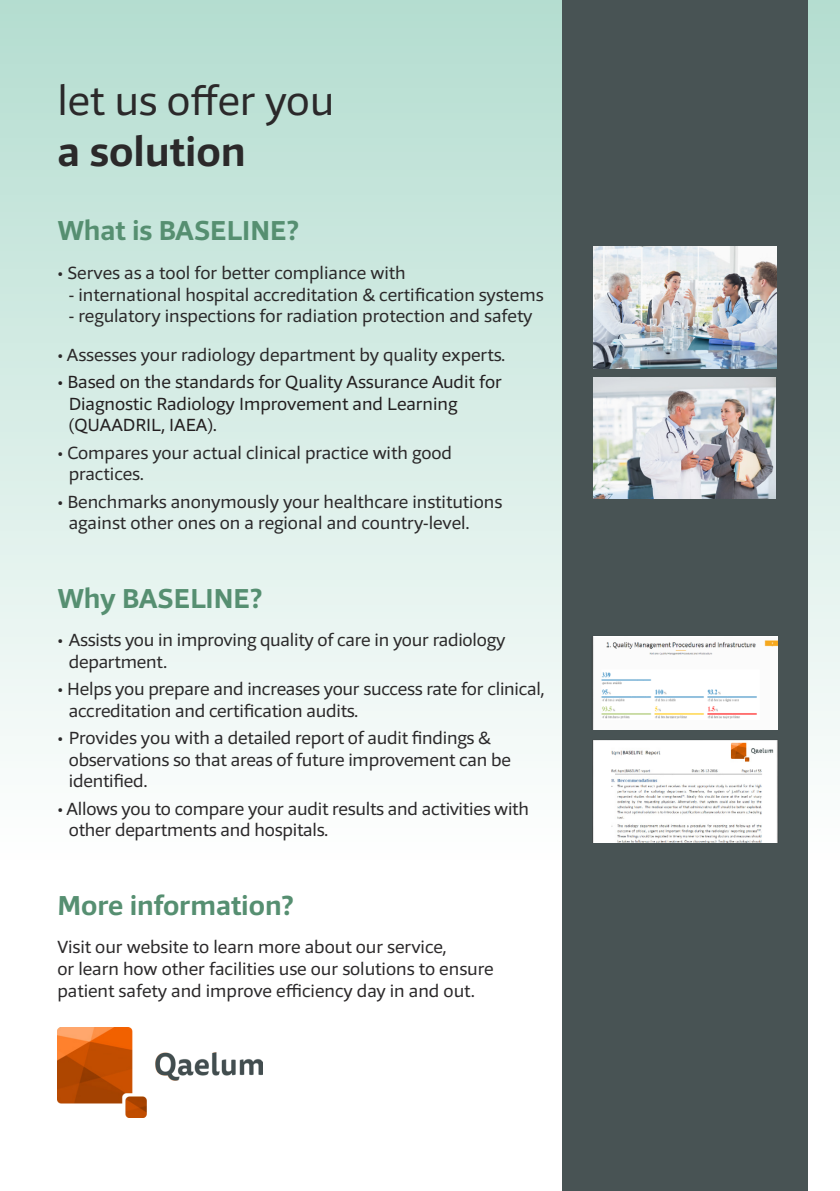
<style>
.page{position:relative;width:840px;height:1191px;background:#fff}
.page>*{position:absolute;margin:0;border:0;box-sizing:border-box;transform-origin:0 0}
.t1{font:42px "Foro Sans";color:#2b292a}
.t2{font:700 42px "Foro Sans";color:#2b292a}
.Bullet_points{font:700 28px "Foro Sans";color:#568f71}
.Bullet_points-2{font:18px/21.6px "Foro Sans";color:#2b292a}
.Bullet_points-3{font:18px/21.6px "Foro Sans";color:#231f20}
</style>
<div class="page">
<div style="left:0;top:0;width:839px;height:1191px;background:linear-gradient(to bottom,#b9dfd3,#fff)"></div>
<div style="left:561px;top:0;width:246px;height:1191px;background:#485354"></div>
<img style="left:57px;top:1028px;width:205px;height:89px">
<img style="left:593px;top:377px;width:181px;height:121px">
<img style="left:593px;top:247px;width:182px;height:122px">
<img style="left:593px;top:636px;width:183px;height:93px">
<img style="left:592px;top:740px;width:186px;height:102px">
<p class="t1" style="left:57px;top:74px;width:278px">let us offer you</p>
<p class="t2" style="left:57px;top:124px;width:190px">a solution</p>
<p class="Bullet_points" style="left:57px;top:213px;width:243px">What is BASELINE?</p>
<p class="Bullet_points-2" style="left:57px;top:262px;width:350px">• Serves as a tool for better compliance with</p>
<p class="Bullet_points-2" style="left:69px;top:283px;width:476px">- international hospital accreditation &amp; certification systems</p>
<p class="Bullet_points-2" style="left:69px;top:305px;width:465px">- regulatory inspections for radiation protection and safety</p>
<p class="Bullet_points-2" style="left:57px;top:344px;width:449px">• Assesses your radiology department by quality experts.</p>
<p class="Bullet_points-3" style="left:69px;top:371px;width:434px;text-indent:-11px">• Based on the standards for Quality Assurance Audit for<br>Diagnostic Radiology Improvement and Learning (QUAADRIL, IAEA).</p>
<p class="Bullet_points-2" style="left:69px;top:441px;width:384px;text-indent:-11px">• Compares your actual clinical practice with good practices.</p>
<p class="Bullet_points-2" style="left:69px;top:490px;width:435px;text-indent:-11px">• Benchmarks anonymously your healthcare institutions against other ones on a regional and country-level.</p>
<p class="Bullet_points" style="left:57px;top:580px;width:206px">Why BASELINE?</p>
<p class="Bullet_points-2" style="left:69px;top:629px;width:438px;text-indent:-11px">• Assists you in improving quality of care in your radiology department.</p>
<p class="Bullet_points-2" style="left:69px;top:678px;width:477px;text-indent:-11px">• Helps you prepare and increases your success rate for clinical, accreditation and certification audits.</p>
<p class="Bullet_points-2" style="left:69px;top:727px;width:443px;text-indent:-11px">• Provides you with a detailed report of audit findings &amp; observations so that areas of future improvement can be identified.</p>
<p class="Bullet_points-2" style="left:69px;top:797px;width:461px;text-indent:-11px">• Allows you to compare your audit results and activities with other departments and hospitals.</p>
<p class="Bullet_points" style="left:57px;top:887px;width:238px">More information?</p>
<p class="Bullet_points-2" style="left:57px;top:936px;width:437px">Visit our website to learn more about our service,<br>or learn how other facilities use our solutions to ensure patient safety and improve efficiency day in and out.</p>
</div>
